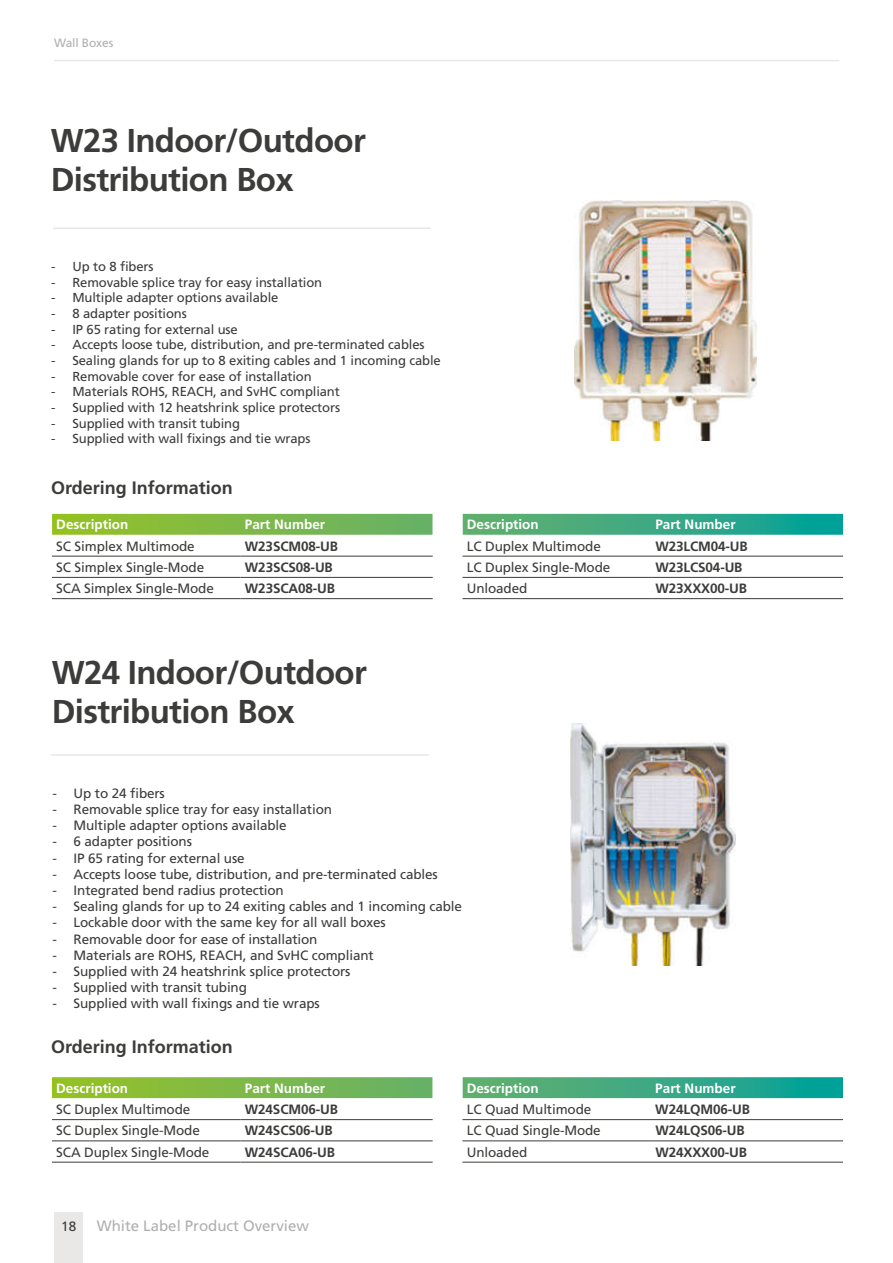
<style>
.page{position:relative;width:893px;height:1263px;background:#fff}
.page>*{position:absolute;margin:0;border:0;box-sizing:border-box;transform-origin:0 0}
.t1{font:700 33px/39px "Frutiger LT Std";letter-spacing:-.02em;color:#3c3c3b}
.t2{font:700 18px "Frutiger LT Std";color:#3c3c3b}
.t3{font:15px "Frutiger LT Std";color:#afafaf}
.t4{font:13.5px "Frutiger LT Std";letter-spacing:-.01em;color:#3c3c3b}
.t5{font:700 13.5px "Frutiger LT Std";letter-spacing:-.01em;color:#3c3c3b}
.t6{font:700 13.5px "Frutiger LT Std";color:#fff}
.t7{font:13.05px "Frutiger LT Std";letter-spacing:-.01em;color:#3c3c3b}
.t8{font:12px "Frutiger LT Std";letter-spacing:-.01em;color:#b0afae}
</style>
<div class="page">
<hr style="left:54px;top:60px;width:785px;height:1px;background:#eae8e7">
<svg style="left:52px;top:514px;width:791px;height:21px;background:#62b46c"></svg>
<hr style="left:52px;top:556px;width:189px;height:1px;background:#3c3c3b">
<hr style="left:241px;top:556px;width:192px;height:1px;background:#3c3c3b">
<hr style="left:462px;top:556px;width:189px;height:1px;background:#3c3c3b">
<hr style="left:651px;top:556px;width:192px;height:1px;background:#3c3c3b">
<hr style="left:52px;top:577px;width:189px;height:1px;background:#3c3c3b">
<hr style="left:241px;top:577px;width:192px;height:1px;background:#3c3c3b">
<hr style="left:462px;top:577px;width:189px;height:1px;background:#3c3c3b">
<hr style="left:651px;top:577px;width:192px;height:1px;background:#3c3c3b">
<hr style="left:52px;top:598px;width:189px;height:1px;background:#3c3c3b">
<hr style="left:241px;top:598px;width:192px;height:1px;background:#3c3c3b">
<hr style="left:462px;top:598px;width:189px;height:1px;background:#3c3c3b">
<hr style="left:651px;top:598px;width:192px;height:1px;background:#3c3c3b">
<img style="left:574px;top:200px;width:183px;height:240px">
<hr style="left:53px;top:227px;width:378px;height:2px;background:#eae8e7">
<img style="left:570px;top:723px;width:165px;height:242px">
<svg style="left:52px;top:1077px;width:791px;height:21px;background:#62b46c"></svg>
<hr style="left:52px;top:1119px;width:189px;height:1px;background:#3c3c3b">
<hr style="left:241px;top:1119px;width:192px;height:1px;background:#3c3c3b">
<hr style="left:462px;top:1119px;width:189px;height:1px;background:#3c3c3b">
<hr style="left:651px;top:1119px;width:192px;height:1px;background:#3c3c3b">
<hr style="left:52px;top:1140px;width:189px;height:1px;background:#3c3c3b">
<hr style="left:241px;top:1140px;width:192px;height:1px;background:#3c3c3b">
<hr style="left:462px;top:1140px;width:189px;height:1px;background:#3c3c3b">
<hr style="left:651px;top:1140px;width:192px;height:1px;background:#3c3c3b">
<hr style="left:52px;top:1162px;width:189px;height:1px;background:#3c3c3b">
<hr style="left:241px;top:1162px;width:192px;height:1px;background:#3c3c3b">
<hr style="left:462px;top:1162px;width:189px;height:1px;background:#3c3c3b">
<hr style="left:651px;top:1162px;width:192px;height:1px;background:#3c3c3b">
<hr style="left:51px;top:754px;width:378px;height:2px;background:#eae8e7">
<div style="left:54px;top:1212px;width:29px;height:51px;background:#eae8e7"></div>
<p class="t8" style="left:54px;top:38px;width:61px">Wall Boxes</p>
<h1 class="t1" style="left:51px;top:124px;width:317px">W23 Indoor/Outdoor<br>Distribution Box</h1>
<p class="t7" style="left:51px;top:261px;width:104px">- Up to 8 fibers</p>
<p class="t7" style="left:51px;top:277px;width:273px">- Removable splice tray for easy installation</p>
<p class="t7" style="left:51px;top:292px;width:229px">- Multiple adapter options available</p>
<p class="t7" style="left:51px;top:308px;width:137px">- 8 adapter positions</p>
<p class="t7" style="left:51px;top:324px;width:188px">- IP 65 rating for external use</p>
<p class="t7" style="left:51px;top:339px;width:375px">- Accepts loose tube, distribution, and pre-terminated cables</p>
<p class="t7" style="left:51px;top:355px;width:391px">- Sealing glands for up to 8 exiting cables and 1 incoming cable</p>
<p class="t7" style="left:51px;top:371px;width:262px">- Removable cover for ease of installation</p>
<p class="t7" style="left:51px;top:386px;width:290px">- Materials ROHS, REACH, and SvHC compliant</p>
<p class="t7" style="left:51px;top:402px;width:290px">- Supplied with 12 heatshrink splice protectors</p>
<p class="t7" style="left:51px;top:418px;width:190px">- Supplied with transit tubing</p>
<p class="t7" style="left:51px;top:433px;width:261px">- Supplied with wall fixings and tie wraps</p>
<h2 class="t2" style="left:51px;top:481px;width:183px">Ordering Information</h2>
<p class="t6" style="left:56px;top:519px;width:73px">Description</p>
<p class="t6" style="left:245px;top:519px;width:82px">Part Number</p>
<p class="t6" style="left:467px;top:519px;width:73px">Description</p>
<p class="t6" style="left:655px;top:519px;width:82px">Part Number</p>
<p class="t4" style="left:56px;top:540px;width:140px">SC Simplex Multimode</p>
<p class="t5" style="left:245px;top:540px;width:95px">W23SCM08-UB</p>
<p class="t4" style="left:467px;top:540px;width:136px">LC Duplex Multimode</p>
<p class="t5" style="left:655px;top:540px;width:94px">W23LCM04-UB</p>
<p class="t4" style="left:56px;top:561px;width:149px">SC Simplex Single-Mode</p>
<p class="t5" style="left:245px;top:561px;width:89px">W23SCS08-UB</p>
<p class="t4" style="left:467px;top:561px;width:145px">LC Duplex Single-Mode</p>
<p class="t5" style="left:655px;top:561px;width:89px">W23LCS04-UB</p>
<p class="t4" style="left:56px;top:583px;width:159px">SCA Simplex Single-Mode</p>
<p class="t5" style="left:245px;top:583px;width:92px">W23SCA08-UB</p>
<p class="t4" style="left:467px;top:583px;width:62px">Unloaded</p>
<p class="t5" style="left:655px;top:583px;width:93px">W23XXX00-UB</p>
<h1 class="t1" style="left:52px;top:656px;width:317px">W24 Indoor/Outdoor<br>Distribution Box</h1>
<p class="t4" style="left:52px;top:787px;width:114px">- Up to 24 fibers</p>
<p class="t4" style="left:52px;top:804px;width:281px">- Removable splice tray for easy installation</p>
<p class="t4" style="left:52px;top:820px;width:236px">- Multiple adapter options available</p>
<p class="t4" style="left:52px;top:836px;width:141px">- 6 adapter positions</p>
<p class="t4" style="left:52px;top:852px;width:194px">- IP 65 rating for external use</p>
<p class="t4" style="left:52px;top:868px;width:387px">- Accepts loose tube, distribution, and pre-terminated cables</p>
<p class="t4" style="left:52px;top:885px;width:233px">- Integrated bend radius protection</p>
<p class="t4" style="left:52px;top:901px;width:411px">- Sealing glands for up to 24 exiting cables and 1 incoming cable</p>
<p class="t4" style="left:52px;top:917px;width:335px">- Lockable door with the same key for all wall boxes</p>
<p class="t4" style="left:52px;top:933px;width:267px">- Removable door for ease of installation</p>
<p class="t4" style="left:52px;top:949px;width:323px">- Materials are ROHS, REACH, and SvHC compliant</p>
<p class="t4" style="left:52px;top:966px;width:300px">- Supplied with 24 heatshrink splice protectors</p>
<p class="t4" style="left:52px;top:982px;width:196px">- Supplied with transit tubing</p>
<p class="t4" style="left:52px;top:998px;width:269px">- Supplied with wall fixings and tie wraps</p>
<h2 class="t2" style="left:51px;top:1039px;width:183px">Ordering Information</h2>
<p class="t6" style="left:56px;top:1082px;width:73px">Description</p>
<p class="t6" style="left:245px;top:1082px;width:82px">Part Number</p>
<p class="t6" style="left:467px;top:1082px;width:73px">Description</p>
<p class="t6" style="left:655px;top:1082px;width:82px">Part Number</p>
<p class="t4" style="left:56px;top:1104px;width:136px">SC Duplex Multimode</p>
<p class="t5" style="left:245px;top:1104px;width:95px">W24SCM06-UB</p>
<p class="t4" style="left:467px;top:1104px;width:126px">LC Quad Multimode</p>
<p class="t5" style="left:655px;top:1104px;width:96px">W24LQM06-UB</p>
<p class="t4" style="left:56px;top:1125px;width:145px">SC Duplex Single-Mode</p>
<p class="t5" style="left:245px;top:1125px;width:89px">W24SCS06-UB</p>
<p class="t4" style="left:467px;top:1125px;width:136px">LC Quad Single-Mode</p>
<p class="t5" style="left:655px;top:1125px;width:91px">W24LQS06-UB</p>
<p class="t4" style="left:56px;top:1146px;width:155px">SCA Duplex Single-Mode</p>
<p class="t5" style="left:245px;top:1146px;width:92px">W24SCA06-UB</p>
<p class="t4" style="left:467px;top:1146px;width:62px">Unloaded</p>
<p class="t5" style="left:655px;top:1146px;width:93px">W24XXX00-UB</p>
<p class="t4" style="left:61px;top:1221px;width:17px">18</p>
<p class="t3" style="left:97px;top:1220px;width:214px">White Label Product Overview</p>
</div>
